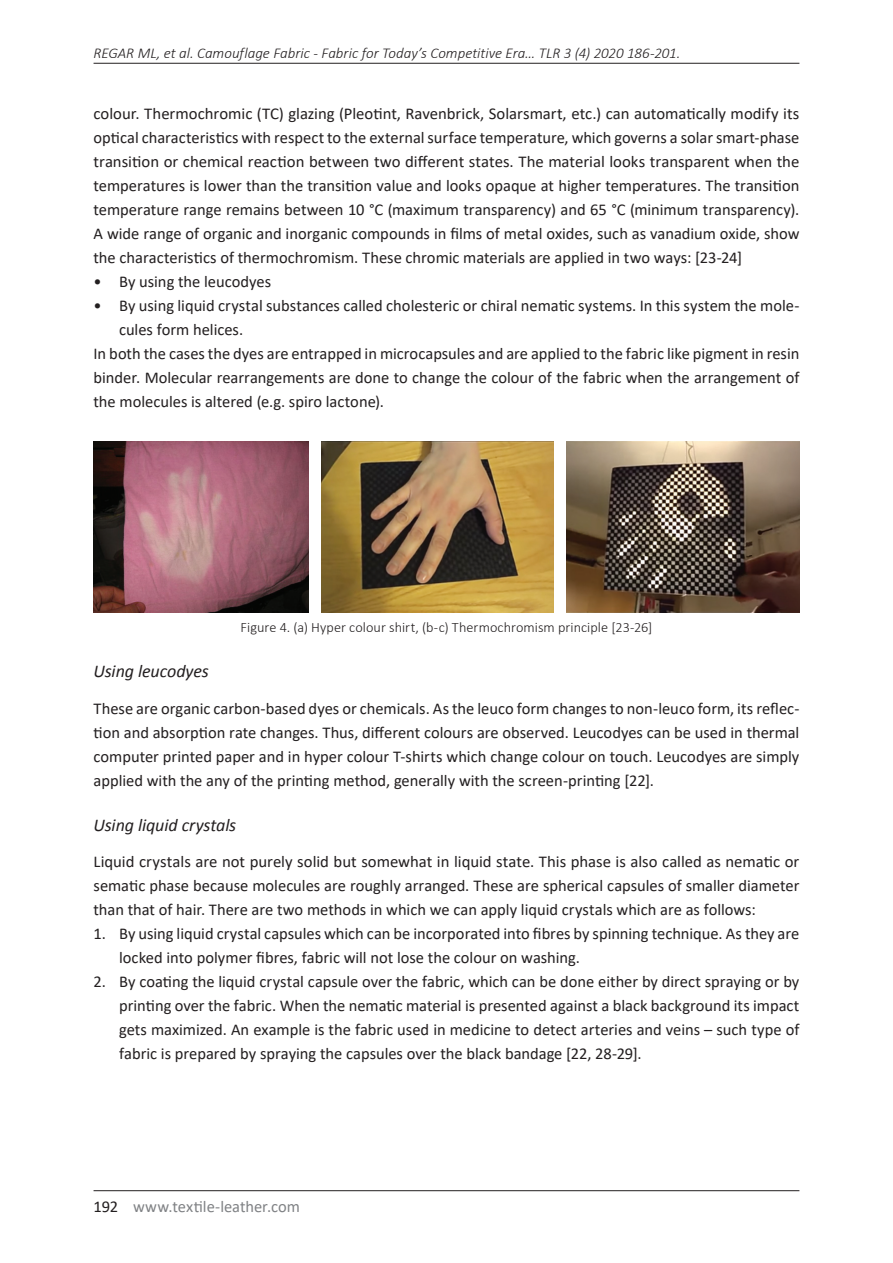
<style>
.page{position:relative;width:893px;height:1263px;background:#fff}
.page>*{position:absolute;margin:0;border:0;box-sizing:border-box;transform-origin:0 0}
.t1{font:italic 18px "Calibri";letter-spacing:-.005em;color:#231f20}
.t2{font:16.5px/24px "Calibri";color:#231f20;text-align:justify}
.t3{font:16.5px "Calibri";color:#808285}
.t4{font:italic 300 15px "Calibri";color:#231f20}
.t5{font:300 14.25px "Calibri";letter-spacing:.005em;color:#231f20}
.s1{color:#231f20}
</style>
<div class="page">
<hr style="left:94px;top:63px;width:705px;height:1px;background:#231f20">
<hr style="left:94px;top:1190px;width:705px;height:1px;background:#231f20">
<img style="left:94px;top:441px;width:214px;height:172px">
<img style="left:321px;top:441px;width:233px;height:172px">
<img style="left:567px;top:441px;width:232px;height:172px">
<p class="t4" style="left:94px;top:44px;width:588px">REGAR ML, et al. Camouflage Fabric - Fabric for Today’s Competitive Era… TLR 3 (4) 2020 186-201.</p>
<p class="t2" style="left:94px;top:101px;width:707px">colour. Thermochromic (TC) glazing (Pleotint, Ravenbrick, Solarsmart, etc.) can automatically modify its optical characteristics with respect to the external surface temperature, which governs a solar smart-phase transition or chemical reaction between two different states. The material looks transparent when the temperatures is lower than the transition value and looks opaque at higher temperatures. The transition temperature range remains between 10 °C (maximum transparency) and 65 °C (minimum transparency).<br>A wide range of organic and inorganic compounds in films of metal oxides, such as vanadium oxide, show the characteristics of thermochromism. These chromic materials are applied in two ways: [23-24]</p>
<p class="t2" style="left:94px;top:269px;width:179px">• By using the leucodyes</p>
<p class="t2" style="left:94px;top:293px;width:707px">• By using liquid crystal substances called cholesteric or chiral nematic systems. In this system the mole-</p>
<p class="t2" style="left:119px;top:317px;width:126px">cules form helices.</p>
<p class="t2" style="left:94px;top:341px;width:707px">In both the cases the dyes are entrapped in microcapsules and are applied to the fabric like pigment in resin</p>
<p class="t2" style="left:94px;top:365px;width:707px">binder. Molecular rearrangements are done to change the colour of the fabric when the arrangement of</p>
<p class="t2" style="left:94px;top:389px;width:292px">the molecules is altered (e.g. spiro lactone).</p>
<p class="t5" style="left:241px;top:618px;width:413px">Figure 4. (a) Hyper colour shirt, (b-c) Thermochromism principle [23-26]</p>
<p class="t1" style="left:94px;top:658px;width:117px">Using leucodyes</p>
<p class="t2" style="left:94px;top:696px;width:707px">These are organic carbon-based dyes or chemicals. As the leuco form changes to non-leuco form, its reflec&shy;tion and absorption rate changes. Thus, different colours are observed. Leucodyes can be used in thermal computer printed paper and in hyper colour T-shirts which change colour on touch. Leucodyes are simply applied with the any of the printing method, generally with the screen-printing [22].</p>
<p class="t1" style="left:94px;top:812px;width:144px">Using liquid crystals</p>
<p class="t2" style="left:94px;top:849px;width:707px">Liquid crystals are not purely solid but somewhat in liquid state. This phase is also called as nematic or sematic phase because molecules are roughly arranged. These are spherical capsules of smaller diameter than that of hair. There are two methods in which we can apply liquid crystals which are as follows:</p>
<p class="t2" style="left:119px;top:921px;width:682px;text-indent:-26px">1. By using liquid crystal capsules which can be incorporated into fibres by spinning technique. As they are locked into polymer fibres, fabric will not lose the colour on washing.</p>
<p class="t2" style="left:119px;top:969px;width:682px;text-indent:-26px">2. By coating the liquid crystal capsule over the fabric, which can be done either by direct spraying or by printing over the fabric. When the nematic material is presented against a black background its impact gets maximized. An example is the fabric used in medicine to detect arteries and veins – such type of fabric is prepared by spraying the capsules over the black bandage [22, 28-29].</p>
<p class="t3" style="left:93px;top:1195px;width:208px"><span class="s1">192</span> www.textile-leather.com</p>
</div>
